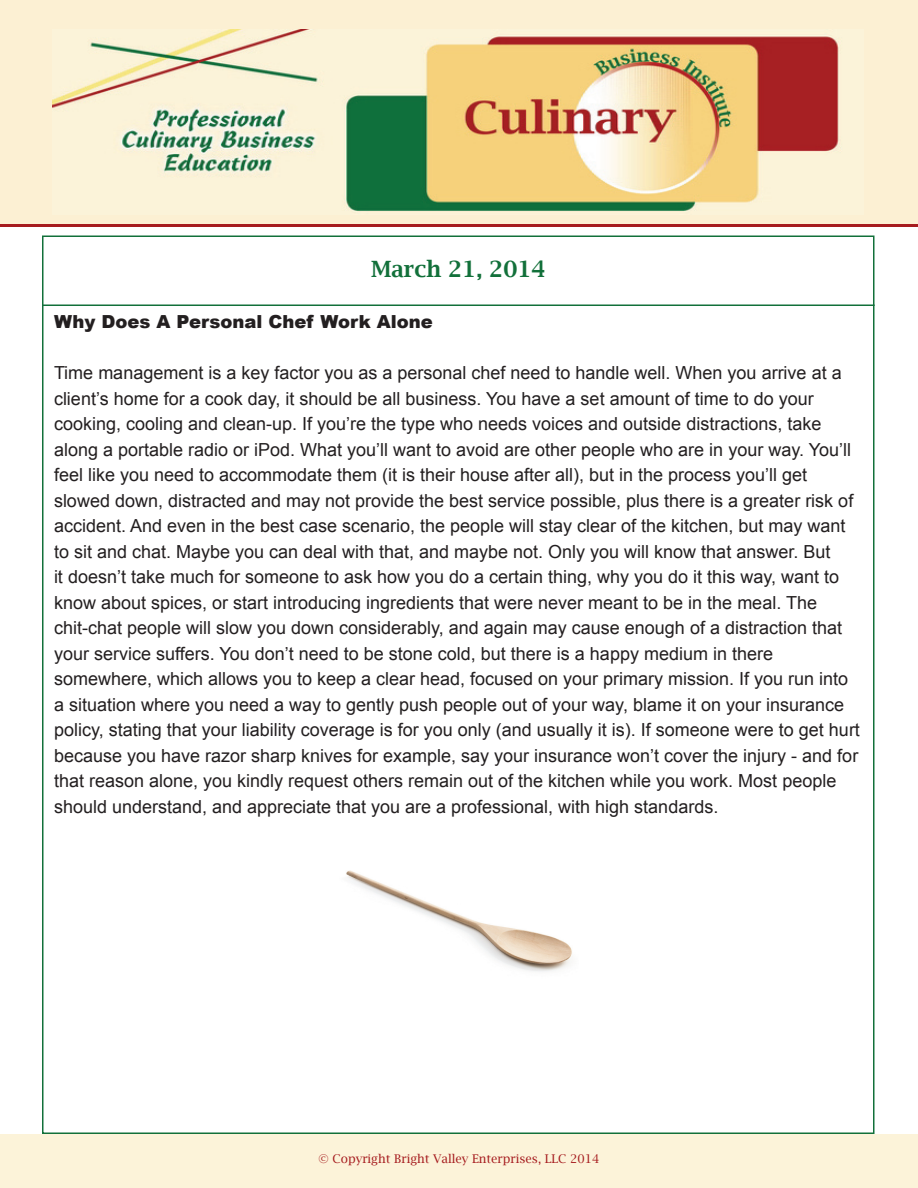
<style>
.page{position:relative;width:918px;height:1188px;background:#fff}
.page>*{position:absolute;margin:0;border:0;box-sizing:border-box;transform-origin:0 0}
.t1{font:600 22.5px "Lucida Bright";color:#12703a}
.t2{font:18px/25.5px "Arial";color:#231f20}
.t3{font:900 18px "Arial";color:#231f20}
.t4{font:12px "Lucida Bright";color:#a61c1f}
</style>
<div class="page">
<div style="left:0;top:0;width:918px;height:224px;background:#fcf0d3"></div>
<hr style="left:0;top:224px;width:918px;height:3px;background:#a61c1f">
<img style="left:52px;top:30px;width:790px;height:181px">
<hr style="left:42px;top:304px;width:833px;height:2px;background:#12703a">
<img style="left:346px;top:870px;width:226px;height:102px">
<p class="t1" style="left:371px;top:256px;width:176px">March 21, 2014</p>
<p class="t3" style="left:54px;top:309px;width:380px">Why Does A Personal Chef Work Alone</p>
<p class="t2" style="left:54px;top:360px;width:808px">Time management is a key factor you as a personal chef need to handle well. When you arrive at a client’s home for a cook day, it should be all business. You have a set amount of time to do your cooking, cooling and clean-up. If you’re the type who needs voices and outside distractions, take along a portable radio or iPod. What you’ll want to avoid are other people who are in your way. You’ll feel like you need to accommodate them (it is their house after all), but in the process you’ll get slowed down, distracted and may not provide the best service possible, plus there is a greater risk of accident. And even in the best case scenario, the people will stay clear of the kitchen, but may want to sit and chat. Maybe you can deal with that, and maybe not. Only you will know that answer. But<br>it doesn’t take much for someone to ask how you do a certain thing, why you do it this way, want to know about spices, or start introducing ingredients that were never meant to be in the meal. The chit-chat people will slow you down considerably, and again may cause enough of a distraction that your service suffers. You don’t need to be stone cold, but there is a happy medium in there somewhere, which allows you to keep a clear head, focused on your primary mission. If you run into a situation where you need a way to gently push people out of your way, blame it on your insurance policy, stating that your liability coverage is for you only (and usually it is). If someone were to get hurt because you have razor sharp knives for example, say your insurance won’t cover the injury - and for that reason alone, you kindly request others remain out of the kitchen while you work. Most people should understand, and appreciate that you are a professional, with high standards.</p>
<p class="t4" style="left:319px;top:1152px;width:282px">© Copyright Bright Valley Enterprises, LLC 2014</p>
</div>
